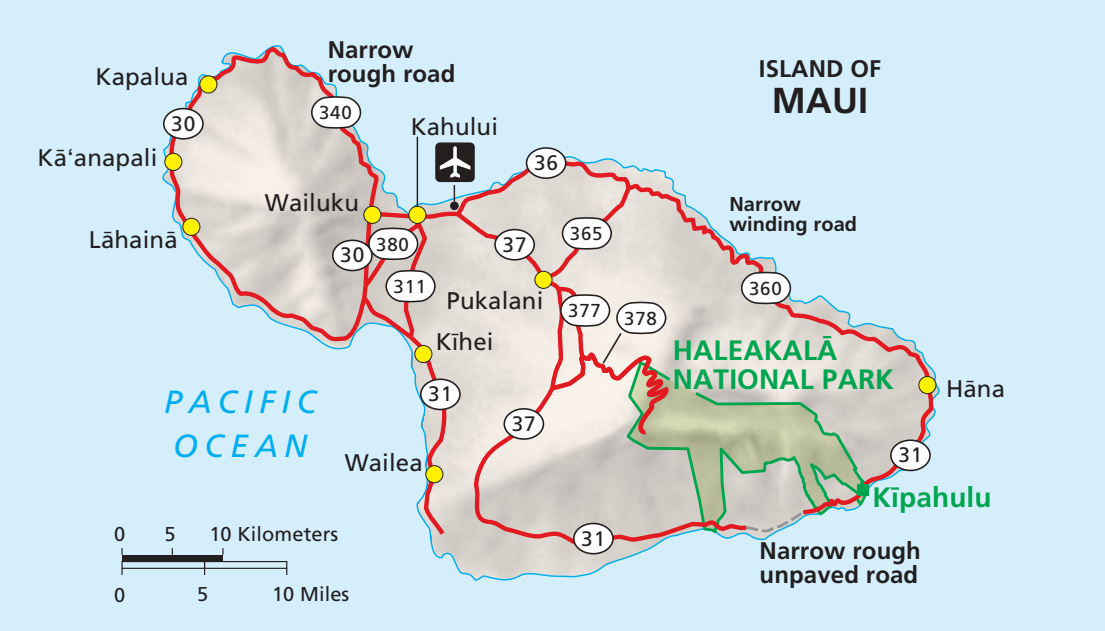
<style>
.page{position:relative;width:1105px;height:631px;background:#fff}
.page>*{position:absolute;margin:0;border:0;box-sizing:border-box;transform-origin:0 0}
.t1{font:700 36px "H Frutiger LT Std";color:#231f20}
.t2{font:italic 32px/44px "H Frutiger LT Std";letter-spacing:.2em;color:#00aeef}
.t3{font:700 28px/28px "H Frutiger LT Std";letter-spacing:.005em;color:#00a54f}
.t4{font:24px/40.8px "H Frutiger LT Std";letter-spacing:.005em;color:#231f20}
.t5{font:700 24px/24px "H Frutiger LT Std";letter-spacing:.005em;color:#231f20}
.t6{font:20.8px "H Frutiger LT Std";letter-spacing:.04em;color:#231f20}
.t7{font:20px "H Frutiger LT Std";letter-spacing:.005em;color:#231f20}
.t8{font:700 20px/20px "H Frutiger LT Std";letter-spacing:.005em;color:#231f20}
.t9{font:18.8px "H Frutiger LT Std";letter-spacing:.04em;color:#231f20}
</style>
<div class="page">
<div style="left:1px;top:0;width:1102px;height:630px;background:#d4effb"></div>
<div style="left:157px;top:43px;width:784px;height:539px;background:#d4effb"></div>
<div style="left:624px;top:517px;width:248px;height:46px;background:#d4effb"></div>
<svg style="left:169px;top:83px;width:189px;height:258px;background:#d2d4d9"></svg>
<svg style="left:195px;top:45px;width:185px;height:244px;background:#d8d3d1"></svg>
<svg style="left:829px;top:182px;width:105px;height:334px;background:#cfdade"></svg>
<div style="left:121px;top:560px;width:84px;height:8px;border:1px solid #231f20"></div>
<div style="left:204px;top:560px;width:83px;height:8px;border:1px solid #231f20"></div>
<div style="left:122px;top:554px;width:50px;height:7px;background:#231f20"></div>
<div style="left:172px;top:554px;width:51px;height:7px;background:#231f20"></div>
<svg style="left:121px;top:547px;width:2px;height:7px"></svg>
<svg style="left:222px;top:547px;width:2px;height:7px"></svg>
<svg style="left:121px;top:567px;width:2px;height:7px"></svg>
<div style="left:165px;top:153px;width:17px;height:17px;background:#fff101;border-radius:50%"></div>
<div style="left:164px;top:153px;width:18px;height:18px;border:1px solid #231f20;border-radius:50%"></div>
<div style="left:183px;top:218px;width:17px;height:17px;background:#fff101;border-radius:50%"></div>
<div style="left:182px;top:218px;width:18px;height:18px;border:1px solid #231f20;border-radius:50%"></div>
<div style="left:200px;top:76px;width:17px;height:17px;background:#fff101;border-radius:50%"></div>
<div style="left:199px;top:75px;width:18px;height:18px;border:1px solid #231f20;border-radius:50%"></div>
<div style="left:919px;top:376px;width:17px;height:17px;background:#fff101;border-radius:50%"></div>
<div style="left:918px;top:376px;width:18px;height:18px;border:1px solid #231f20;border-radius:50%"></div>
<hr style="left:417px;top:137px;width:1px;height:69px;background:#231f20">
<svg style="left:310px;top:95px;width:52px;height:34px"></svg>
<div style="left:164px;top:108px;width:39px;height:31px;background:#fff;border-radius:50%"></div>
<div style="left:163px;top:108px;width:41px;height:31px;border:2px solid #231f20;border-radius:50%"></div>
<div style="left:333px;top:240px;width:39px;height:30px;background:#fff;border-radius:50%"></div>
<div style="left:332px;top:239px;width:41px;height:32px;border:2px solid #231f20;border-radius:50%"></div>
<div style="left:574px;top:523px;width:39px;height:30px;background:#fff;border-radius:50%"></div>
<div style="left:573px;top:522px;width:41px;height:32px;border:2px solid #231f20;border-radius:50%"></div>
<div style="left:891px;top:440px;width:39px;height:30px;background:#fff;border-radius:50%"></div>
<div style="left:890px;top:439px;width:41px;height:32px;border:2px solid #231f20;border-radius:50%"></div>
<div style="left:857px;top:484px;width:11px;height:12px;background:#00a54f"></div>
<div style="left:435px;top:142px;width:40px;height:40px;background:#231f20;border-radius:5px"></div>
<svg style="left:358px;top:146px;width:471px;height:399px;background:#d4d1cc"></svg>
<p class="t4" style="left:96px;top:56px;width:94px">Kapalua</p>
<p class="t4" style="left:38px;top:137px;width:121px">Kä‘anapali</p>
<p class="t6" style="left:171px;top:111px;width:26px">30</p>
<p class="t4" style="left:89px;top:219px;width:90px">Lähainä</p>
<p class="t5" style="left:328px;top:37px;width:129px">Narrow rough road</p>
<p class="t9" style="left:319px;top:101px;width:34px">340</p>
<p class="t4" style="left:265px;top:182px;width:96px">Wailuku</p>
<p class="t4" style="left:411px;top:106px;width:89px">Kahului</p>
<p class="t6" style="left:534px;top:150px;width:26px">36</p>
<p class="t6" style="left:340px;top:243px;width:26px">30</p>
<p class="t9" style="left:376px;top:233px;width:34px">380</p>
<p class="t6" style="left:503px;top:232px;width:26px">37</p>
<p class="t9" style="left:570px;top:222px;width:34px">365</p>
<p class="t5" style="left:759px;top:56px;width:124px">ISLAND OF</p>
<h1 class="t1" style="left:772px;top:79px;width:98px">MAUI</h1>
<p class="t8" style="left:729px;top:194px;width:129px">Narrow winding road</p>
<h2 class="t2" style="left:164px;top:380px;width:154px">PACIFIC<br>OCEAN</h2>
<p class="t9" style="left:394px;top:275px;width:34px">311</p>
<p class="t9" style="left:749px;top:277px;width:34px">360</p>
<p class="t4" style="left:436px;top:280px;width:109px;text-indent:11px">Pukalani<br>Kïhei</p>
<p class="t9" style="left:568px;top:299px;width:34px">377</p>
<p class="t9" style="left:624px;top:307px;width:34px">378</p>
<p class="t3" style="left:673px;top:336px;width:223px">HALEAKALÄ<br>NATIONAL PARK</p>
<p class="t6" style="left:428px;top:381px;width:26px">31</p>
<p class="t4" style="left:345px;top:441px;width:79px">Wailea</p>
<p class="t6" style="left:512px;top:411px;width:26px">37</p>
<p class="t6" style="left:898px;top:442px;width:26px">31</p>
<p class="t4" style="left:946px;top:368px;width:61px">Häna</p>
<p class="t7" style="left:114px;top:522px;width:13px">0</p>
<p class="t7" style="left:114px;top:582px;width:13px">0</p>
<p class="t7" style="left:164px;top:522px;width:13px">5</p>
<p class="t7" style="left:209px;top:522px;width:131px">10 Kilometers</p>
<p class="t7" style="left:197px;top:581px;width:13px">5</p>
<p class="t7" style="left:272px;top:581px;width:79px">10 Miles</p>
<p class="t6" style="left:581px;top:525px;width:26px">31</p>
<p class="t3" style="left:872px;top:482px;width:121px">Kïpahulu</p>
<p class="t5" style="left:760px;top:538px;width:163px">Narrow rough unpaved road</p>
</div>
